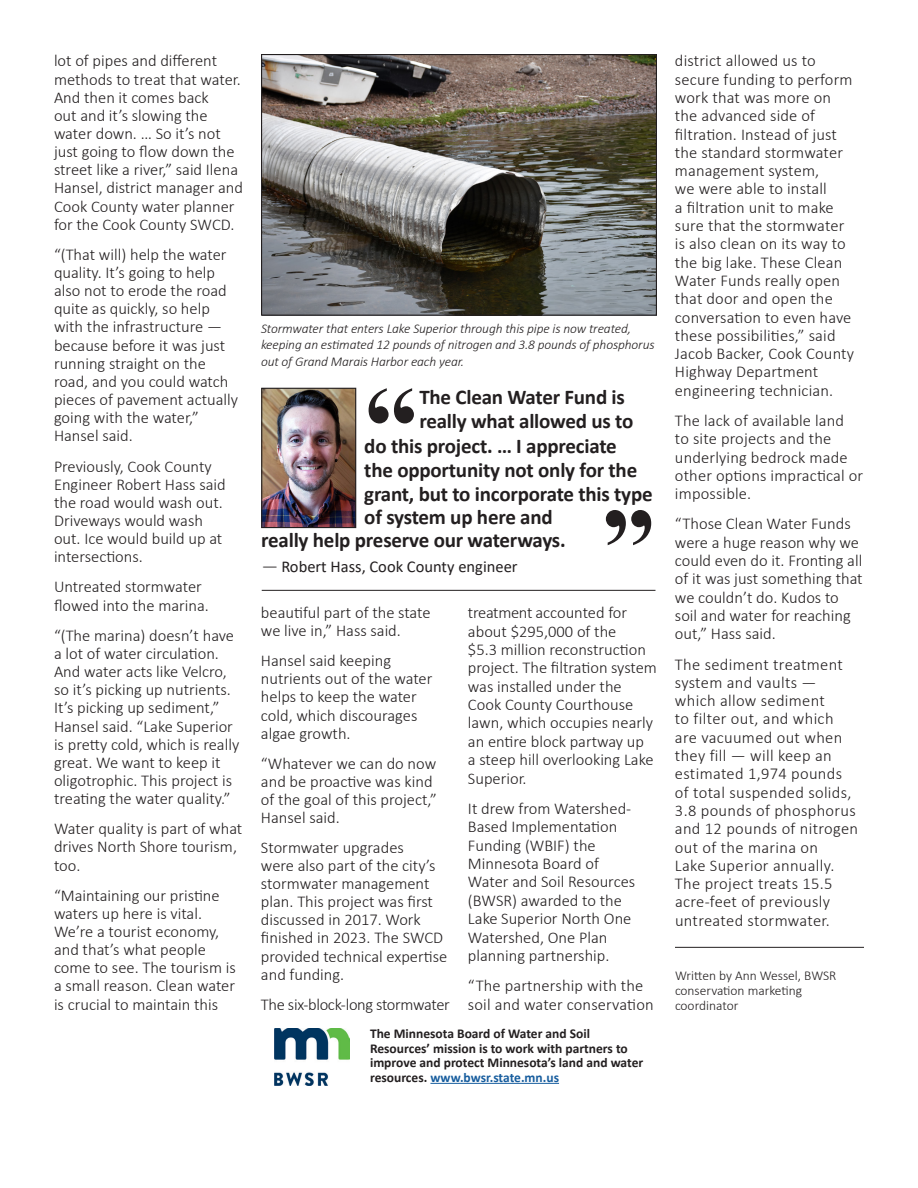
<style>
.page{position:relative;width:918px;height:1188px;background:#fff}
.page>*{position:absolute;margin:0;border:0;box-sizing:border-box;transform-origin:0 0}
.t1{font:700 108px "Times New Roman";color:#231f20}
.t2{font:700 21px/24px "Calibri";letter-spacing:-.01em;color:#231f20}
.t3{font:300 16.5px/18.1px "Calibri";color:#231f20}
.t4{font:300 16.5px/18.3px "Calibri";letter-spacing:.02em;color:#231f20}
.t5{font:16.5px "Calibri";color:#231f20}
.t6{font:300 16.5px "Calibri";letter-spacing:-.02em;color:#231f20}
.t7{font:italic 300 13.5px/16.2px "Calibri";letter-spacing:-.01em;color:#231f20}
.t8{font:700 13.5px/14.5px "Calibri";color:#231f20}
.t9{font:300 13.5px/15px "Calibri";color:#231f20}
.s1{font-weight:300;font-size:18px}
.s2{color:#175d9e}
</style>
<div class="page">
<img style="left:263px;top:390px;width:91px;height:136px">
<div style="left:261px;top:388px;width:95px;height:140px;border:1px solid #231f20"></div>
<img style="left:263px;top:56px;width:392px;height:258px">
<div style="left:261px;top:54px;width:396px;height:262px;border:1px solid #231f20"></div>
<hr style="left:262px;top:590px;width:394px;height:1px;background:#231f20">
<hr style="left:430px;top:1083px;width:129px;height:1px;background:#175d9e">
<img style="left:275px;top:1028px;width:75px;height:57px">
<hr style="left:675px;top:947px;width:189px;height:1px;background:#231f20">
<p class="t3" style="left:54px;top:52px;width:191px">lot of pipes and different methods to treat that water.<br>And then it comes back<br>out and it’s slowing the water down. … So it’s not just going to flow down the street like a river,” said Ilena<br>Hansel, district manager and<br>Cook County water planner for the Cook County SWCD.</p>
<p class="t3" style="left:54px;top:245px;width:186px">“(That will) help the water quality. It’s going to help also not to erode the road quite as quickly, so help with the infrastructure — because before it was just running straight on the road, and you could watch pieces of pavement actually going with the water,”<br>Hansel said.</p>
<p class="t3" style="left:54px;top:457px;width:173px">Previously, Cook County<br>Engineer Robert Hass said the road would wash out.<br>Driveways would wash out. Ice would build up at intersections.</p>
<p class="t3" style="left:54px;top:578px;width:156px">Untreated stormwater flowed into the marina.</p>
<p class="t3" style="left:54px;top:626px;width:187px">“(The marina) doesn’t have a lot of water circulation.<br>And water acts like Velcro, so it’s picking up nutrients.<br>It’s picking up sediment,”<br>Hansel said. “Lake Superior is pretty cold, which is really great. We want to keep it oligotrophic. This project is treating the water quality.”</p>
<p class="t3" style="left:54px;top:820px;width:190px">Water quality is part of what drives North Shore tourism, too.</p>
<p class="t3" style="left:54px;top:886px;width:183px">“Maintaining our pristine waters up here is vital.<br>We’re a tourist economy, and that’s what people come to see. The tourism is a small reason. Clean water is crucial to maintain this</p>
<p class="t7" style="left:261px;top:321px;width:395px">Stormwater that enters Lake Superior through this pipe is now treated, keeping an estimated 12 pounds of nitrogen and 3.8 pounds of phosphorus out of Grand Marais Harbor each year.</p>
<h1 class="t1" style="left:364px;top:347px;width:55px">“</h1>
<p class="t2" style="left:419px;top:385px;width:216px">The Clean Water Fund is really what allowed us to</p>
<p class="t2" style="left:364px;top:433px;width:254px">do this project. … I appreciate</p>
<p class="t2" style="left:364px;top:457px;width:274px">the opportunity not only for the</p>
<p class="t2" style="left:364px;top:481px;width:290px">grant, but to incorporate this type</p>
<p class="t2" style="left:364px;top:505px;width:190px">of system up here and</p>
<p class="t2" style="left:261px;top:528px;width:306px">really help preserve our waterways.</p>
<h1 class="t1" style="left:602px;top:469px;width:55px">”</h1>
<p class="t5" style="left:262px;top:555px;width:257px"><span class="s1">—</span> Robert Hass, Cook County engineer</p>
<p class="t3" style="left:261px;top:603px;width:171px">beautiful part of the state we live in,” Hass said.</p>
<p class="t3" style="left:261px;top:652px;width:173px">Hansel said keeping nutrients out of the water helps to keep the water cold, which discourages algae growth.</p>
<p class="t3" style="left:261px;top:754px;width:178px">“Whatever we can do now and be proactive was kind of the goal of this project,”<br>Hansel said.</p>
<p class="t3" style="left:261px;top:838px;width:188px">Stormwater upgrades<br>were also part of the city’s stormwater management plan. This project was first discussed in 2017. Work finished in 2023. The SWCD provided technical expertise and funding.</p>
<p class="t6" style="left:261px;top:994px;width:190px">The six-block-long stormwater</p>
<p class="t3" style="left:468px;top:603px;width:190px">treatment accounted for about $295,000 of the<br>$5.3 million reconstruction project. The filtration system was installed under the<br>Cook County Courthouse lawn, which occupies nearly an entire block partway up<br>a steep hill overlooking Lake<br>Superior.</p>
<p class="t3" style="left:468px;top:799px;width:169px">It drew from Watershed-<br>Based Implementation<br>Funding (WBIF) the<br>Minnesota Board of<br>Water and Soil Resources (BWSR) awarded to the<br>Lake Superior North One<br>Watershed, One Plan planning partnership.</p>
<p class="t3" style="left:468px;top:977px;width:187px">“The partnership with the soil and water conservation</p>
<p class="t8" style="left:370px;top:1026px;width:275px">The Minnesota Board of Water and Soil Resources’ mission is to work with partners to improve and protect Minnesota’s land and water resources. <span class="s2">www.bwsr.state.mn.us</span></p>
<p class="t3" style="left:675px;top:52px;width:181px">district allowed us to secure funding to perform work that was more on the advanced side of filtration. Instead of just the standard stormwater management system,<br>we were able to install<br>a filtration unit to make sure that the stormwater is also clean on its way to the big lake. These Clean<br>Water Funds really open that door and open the conversation to even have these possibilities,” said<br>Jacob Backer, Cook County<br>Highway Department engineering technician.</p>
<p class="t3" style="left:675px;top:411px;width:190px">The lack of available land<br>to site projects and the underlying bedrock made other options impractical or impossible.</p>
<p class="t3" style="left:675px;top:515px;width:189px">“Those Clean Water Funds were a huge reason why we could even do it. Fronting all of it was just something that we couldn’t do. Kudos to soil and water for reaching out,” Hass said.</p>
<p class="t4" style="left:675px;top:655px;width:185px">The sediment treatment system and vaults — which allow sediment<br>to filter out, and which are vacuumed out when they fill — will keep an estimated 1,974 pounds of total suspended solids,<br>3.8 pounds of phosphorus and 12 pounds of nitrogen out of the marina on<br>Lake Superior annually.<br>The project treats 15.5 acre-feet of previously untreated stormwater.</p>
<p class="t9" style="left:675px;top:968px;width:163px">Written by Ann Wessel, BWSR conservation marketing coordinator</p>
</div>
